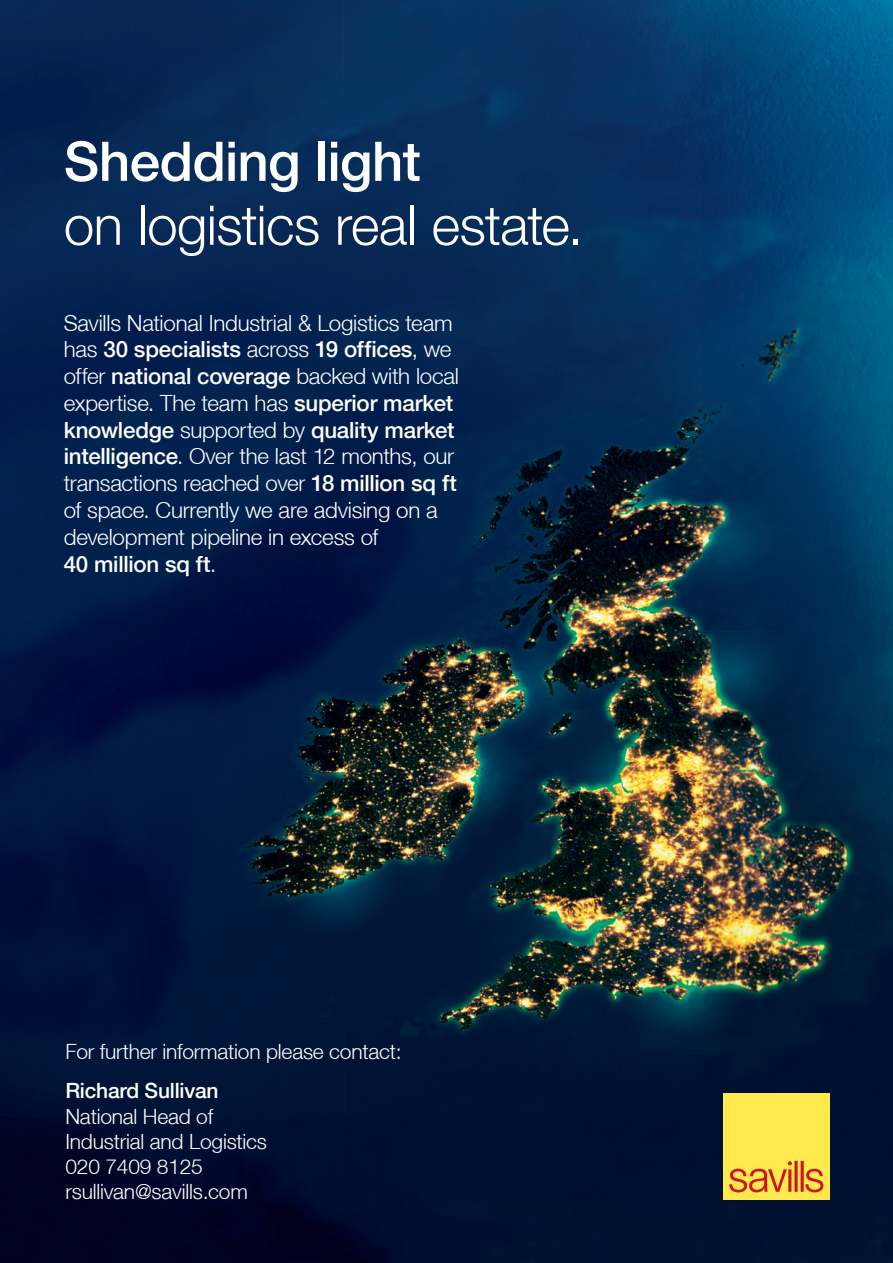
<style>
.page{position:relative;width:893px;height:1263px;background:#fff}
.page>*{position:absolute;margin:0;border:0;box-sizing:border-box;transform-origin:0 0}
.t1{font:300 54.75px "Helvetica Neue LT";letter-spacing:-.01em;color:#fff}
.t2{font:500 54.75px "Helvetica Neue LT";letter-spacing:-.015em;color:#fff}
.t3{font:300 22.35px/26.8px "Helvetica Neue LT";letter-spacing:-.01em;color:#fff}
.t4{font:300 21px/25.2px "Helvetica Neue LT";letter-spacing:-.01em;color:#fff}
.t5{font:500 21px "Helvetica Neue LT";letter-spacing:-.01em;color:#fff}
.s1{font-weight:500}
</style>
<div class="page">
<img style="left:0;top:0;width:701px;height:362px">
<img style="left:701px;top:0;width:192px;height:1263px">
<img style="left:0;top:362px;width:703px;height:376px">
<img style="left:0;top:738px;width:703px;height:376px">
<img style="left:0;top:1114px;width:703px;height:149px">
<div style="left:723px;top:1093px;width:106px;height:106px;background:#ffe94d"></div>
<svg style="left:729px;top:1161px;width:94px;height:31px"></svg>
<h1 class="t2" style="left:64px;top:129px;width:358px">Shedding light</h1>
<h1 class="t1" style="left:64px;top:192px;width:521px">on logistics real estate.</h1>
<p class="t3" style="left:64px;top:309px;width:397px">Savills National Industrial &amp; Logistics team has <span class="s1">30 specialists</span> across <span class="s1">19 offices</span>, we offer <span class="s1">national coverage</span> backed with local expertise. The team has <span class="s1">superior market knowledge</span> supported by <span class="s1">quality market intelligence</span>. Over the last 12 months, our transactions reached over <span class="s1">18 million sq ft </span>of space. Currently we are advising on a development pipeline in excess of<br><span class="s1">40 million sq ft</span>.</p>
<p class="t4" style="left:65px;top:1038px;width:338px">For further information please contact:</p>
<p class="t5" style="left:65px;top:1078px;width:155px">Richard Sullivan</p>
<p class="t4" style="left:65px;top:1103px;width:203px">National Head of<br>Industrial and Logistics<br>020 7409 8125 rsullivan@savills.com</p>
</div>
